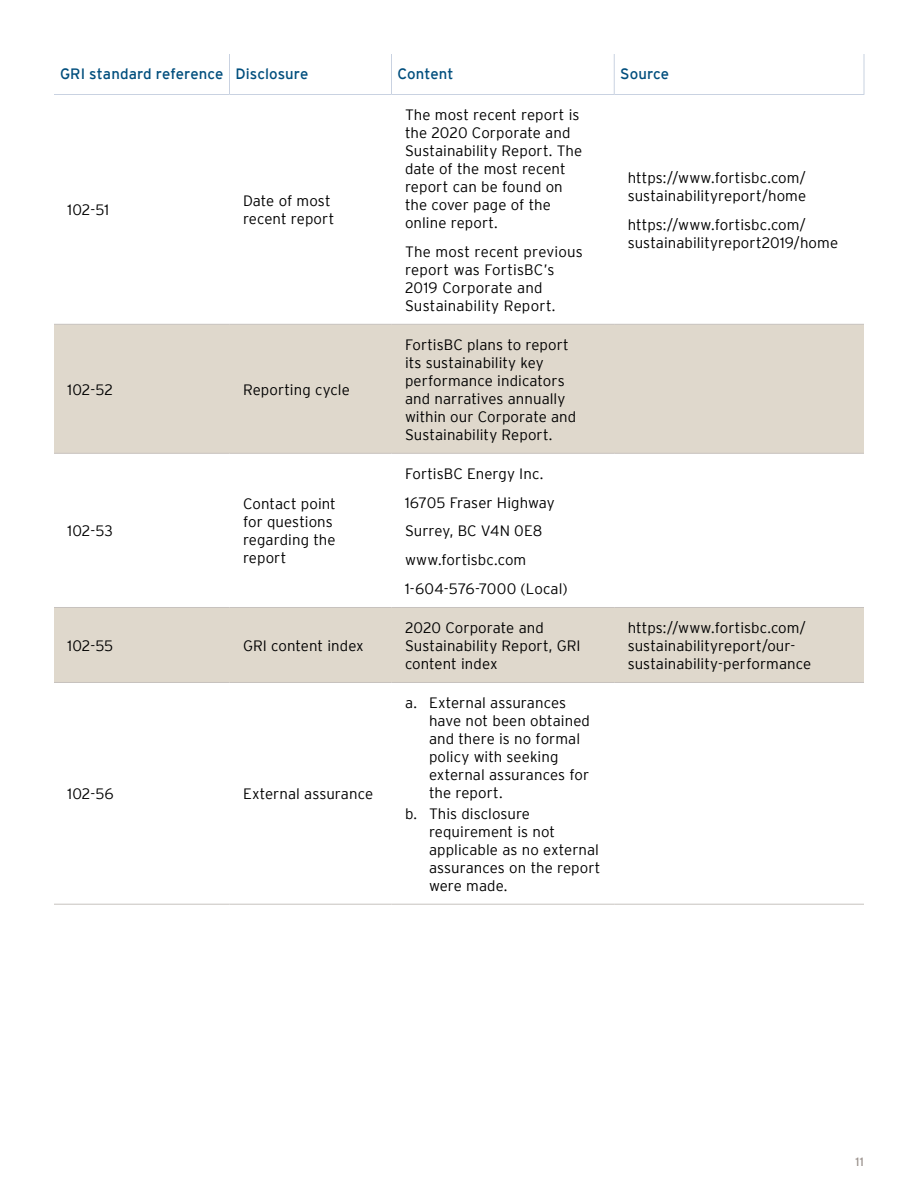
<style>
.page{position:relative;width:918px;height:1188px;background:#fff}
.page>*{position:absolute;margin:0;border:0;box-sizing:border-box;transform-origin:0 0}
.t1{font:300 15px/18px "Interstate";letter-spacing:.005em;color:#000}
.t2{font:15px "Interstate";letter-spacing:.005em;color:#004e7d}
.t3{font:12px "Interstate";color:#9b928d}
</style>
<div class="page">
<svg style="left:54px;top:325px;width:810px;height:357px;fill:#dfd8cc"></svg>
<hr style="left:54px;top:324px;width:176px;height:1px;background:#c7c2be">
<hr style="left:230px;top:324px;width:162px;height:1px;background:#c7c2be">
<hr style="left:392px;top:324px;width:222px;height:1px;background:#c7c2be">
<hr style="left:614px;top:324px;width:250px;height:1px;background:#c7c2be">
<hr style="left:54px;top:607px;width:176px;height:1px;background:#c7c2be">
<hr style="left:230px;top:607px;width:162px;height:1px;background:#c7c2be">
<hr style="left:392px;top:607px;width:222px;height:1px;background:#c7c2be">
<hr style="left:614px;top:607px;width:250px;height:1px;background:#c7c2be">
<hr style="left:54px;top:682px;width:176px;height:1px;background:#c7c2be">
<hr style="left:230px;top:682px;width:162px;height:1px;background:#c7c2be">
<hr style="left:392px;top:682px;width:222px;height:1px;background:#c7c2be">
<hr style="left:614px;top:682px;width:250px;height:1px;background:#c7c2be">
<hr style="left:54px;top:904px;width:176px;height:1px;background:#c7c2be">
<hr style="left:230px;top:904px;width:162px;height:1px;background:#c7c2be">
<hr style="left:392px;top:904px;width:222px;height:1px;background:#c7c2be">
<hr style="left:614px;top:904px;width:250px;height:1px;background:#c7c2be">
<hr style="left:54px;top:94px;width:176px;height:1px;background:#c9d2e1">
<hr style="left:229px;top:54px;width:1px;height:40px;background:#c9d2e1">
<hr style="left:230px;top:94px;width:162px;height:1px;background:#c9d2e1">
<hr style="left:391px;top:54px;width:1px;height:40px;background:#c9d2e1">
<hr style="left:392px;top:94px;width:222px;height:1px;background:#c9d2e1">
<hr style="left:614px;top:54px;width:1px;height:40px;background:#c9d2e1">
<hr style="left:864px;top:54px;width:1px;height:40px;background:#c9d2e1">
<hr style="left:614px;top:94px;width:250px;height:1px;background:#c9d2e1">
<hr style="left:54px;top:453px;width:176px;height:1px;background:#c7c2be">
<hr style="left:230px;top:453px;width:162px;height:1px;background:#c7c2be">
<hr style="left:392px;top:453px;width:222px;height:1px;background:#c7c2be">
<hr style="left:614px;top:453px;width:250px;height:1px;background:#c7c2be">
<p class="t2" style="left:60px;top:65px;width:250px">GRI standard reference Disclosure</p>
<p class="t2" style="left:398px;top:65px;width:57px">Content</p>
<p class="t2" style="left:620px;top:65px;width:50px">Source</p>
<p class="t1" style="left:68px;top:201px;width:43px">102-51</p>
<p class="t1" style="left:243px;top:192px;width:93px">Date of most recent report</p>
<p class="t1" style="left:68px;top:380px;width:47px">102-52</p>
<p class="t1" style="left:243px;top:380px;width:108px">Reporting cycle</p>
<p class="t1" style="left:68px;top:522px;width:47px">102-53</p>
<p class="t1" style="left:243px;top:495px;width:94px">Contact point for questions regarding the report</p>
<p class="t1" style="left:68px;top:637px;width:47px">102-55</p>
<p class="t1" style="left:243px;top:637px;width:122px">GRI content index</p>
<p class="t1" style="left:68px;top:785px;width:48px">102-56</p>
<p class="t1" style="left:243px;top:785px;width:132px">External assurance</p>
<p class="t1" style="left:405px;top:106px;width:179px">The most recent report is the 2020 Corporate and<br>Sustainability Report. The date of the most recent report can be found on the cover page of the online report.</p>
<p class="t1" style="left:405px;top:242px;width:179px">The most recent previous report was FortisBC’s<br>2019 Corporate and<br>Sustainability Report.</p>
<p class="t1" style="left:405px;top:335px;width:173px">FortisBC plans to report its sustainability key performance indicators and narratives annually within our Corporate and<br>Sustainability Report.</p>
<p class="t1" style="left:405px;top:459px;width:164px;line-height:28.8px">FortisBC Energy Inc.<br>16705 Fraser Highway<br>Surrey, BC V4N 0E8 www.fortisbc.com<br>1-604-576-7000 (Local)</p>
<p class="t1" style="left:628px;top:169px;width:180px">https://www.fortisbc.com/ sustainabilityreport/home</p>
<p class="t1" style="left:628px;top:215px;width:212px">https://www.fortisbc.com/ sustainabilityreport2019/home</p>
<p class="t1" style="left:405px;top:619px;width:177px">2020 Corporate and<br>Sustainability Report, GRI content index</p>
<p class="t1" style="left:628px;top:619px;width:185px">https://www.fortisbc.com/ sustainabilityreport/our&shy;sustainability-performance</p>
<p class="t1" style="left:429px;top:694px;width:162px;text-indent:-24px">a. External assurances have not been obtained and there is no formal policy with seeking external assurances for the report.</p>
<p class="t1" style="left:429px;top:804px;width:173px;text-indent:-24px">b. This disclosure requirement is not applicable as no external assurances on the report were made.</p>
<p class="t3" style="left:856px;top:1155px;width:10px">11</p>
</div>
